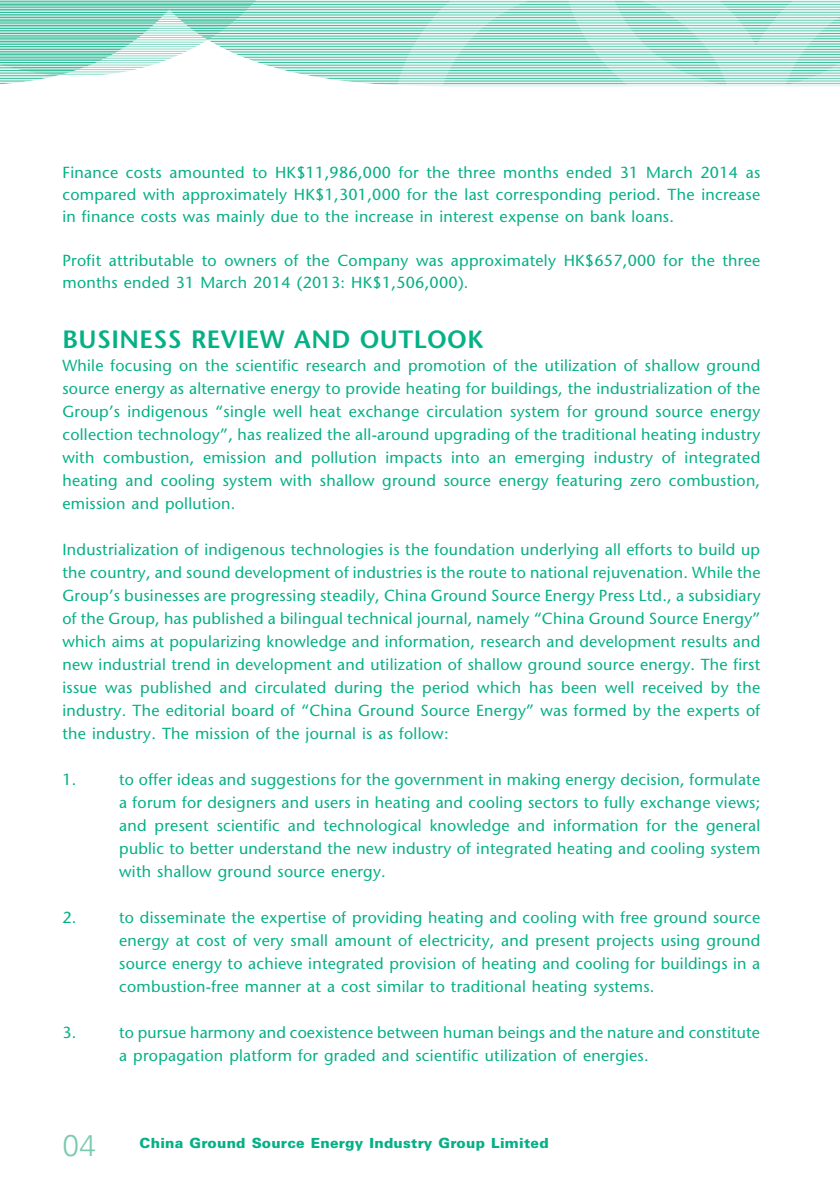
<style>
.page{position:relative;width:840px;height:1191px;background:#fff}
.page>*{position:absolute;margin:0;border:0;box-sizing:border-box;transform-origin:0 0}
.t1{font:300 30px "Univers LT Std";color:#7acab0}
.t2{font:600 25px "Stone Sans Std";letter-spacing:.015em;color:#05b085}
.t3{font:500 16px/23px "Stone Sans Std";letter-spacing:.015em;color:#05b085;text-align:justify}
.t4{font:900 14px "Univers LT Std";letter-spacing:.015em;color:#05b085}
</style>
<div class="page">
<svg style="left:0;top:0;width:396px;height:83px;background:#c1eae0"></svg>
<hr style="left:0;top:1px;width:839px;height:1px;background:#36bd99">
<hr style="left:0;top:4px;width:839px;height:1px;background:#36bd99">
<hr style="left:0;top:7px;width:839px;height:1px;background:#36bd99">
<hr style="left:0;top:9px;width:839px;height:1px;background:#36bd99">
<hr style="left:0;top:12px;width:839px;height:1px;background:#36bd99">
<hr style="left:0;top:15px;width:839px;height:1px;background:#36bd99">
<hr style="left:0;top:17px;width:839px;height:1px;background:#36bd99">
<hr style="left:0;top:20px;width:839px;height:1px;background:#36bd99">
<hr style="left:0;top:23px;width:839px;height:1px;background:#36bd99">
<hr style="left:0;top:25px;width:839px;height:1px;background:#36bd99">
<hr style="left:0;top:28px;width:839px;height:1px;background:#36bd99">
<hr style="left:0;top:30px;width:839px;height:1px;background:#36bd99">
<hr style="left:0;top:33px;width:839px;height:1px;background:#36bd99">
<hr style="left:0;top:36px;width:839px;height:1px;background:#36bd99">
<hr style="left:0;top:38px;width:839px;height:1px;background:#36bd99">
<hr style="left:0;top:41px;width:839px;height:1px;background:#36bd99">
<hr style="left:0;top:44px;width:839px;height:1px;background:#36bd99">
<hr style="left:0;top:46px;width:839px;height:1px;background:#36bd99">
<hr style="left:0;top:49px;width:839px;height:1px;background:#36bd99">
<hr style="left:0;top:52px;width:839px;height:1px;background:#36bd99">
<hr style="left:0;top:54px;width:839px;height:1px;background:#36bd99">
<hr style="left:0;top:57px;width:839px;height:1px;background:#36bd99">
<hr style="left:0;top:60px;width:839px;height:1px;background:#36bd99">
<hr style="left:0;top:62px;width:839px;height:1px;background:#36bd99">
<hr style="left:0;top:65px;width:839px;height:1px;background:#36bd99">
<hr style="left:0;top:67px;width:839px;height:1px;background:#36bd99">
<hr style="left:0;top:70px;width:839px;height:1px;background:#36bd99">
<hr style="left:0;top:73px;width:839px;height:1px;background:#36bd99">
<hr style="left:0;top:75px;width:839px;height:1px;background:#36bd99">
<hr style="left:0;top:78px;width:839px;height:1px;background:#36bd99">
<hr style="left:0;top:81px;width:839px;height:1px;background:#36bd99">
<hr style="left:0;top:83px;width:839px;height:1px;background:#36bd99">
<hr style="left:0;top:86px;width:839px;height:1px;background:#36bd99">
<svg style="left:6px;top:10px;width:367px;height:74px"></svg>
<hr style="left:0;top:1px;width:273px;height:1px;background:#05b085">
<hr style="left:0;top:3px;width:273px;height:1px;background:#05b085">
<hr style="left:0;top:5px;width:273px;height:1px;background:#05b085">
<hr style="left:0;top:7px;width:273px;height:1px;background:#05b085">
<hr style="left:0;top:10px;width:273px;height:1px;background:#05b085">
<hr style="left:0;top:12px;width:273px;height:1px;background:#05b085">
<hr style="left:0;top:14px;width:273px;height:1px;background:#05b085">
<hr style="left:0;top:17px;width:273px;height:1px;background:#05b085">
<hr style="left:0;top:19px;width:273px;height:1px;background:#05b085">
<hr style="left:0;top:21px;width:273px;height:1px;background:#05b085">
<hr style="left:0;top:24px;width:273px;height:1px;background:#05b085">
<hr style="left:0;top:26px;width:273px;height:1px;background:#05b085">
<hr style="left:0;top:28px;width:273px;height:1px;background:#05b085">
<hr style="left:0;top:30px;width:273px;height:1px;background:#05b085">
<hr style="left:0;top:33px;width:273px;height:1px;background:#05b085">
<hr style="left:0;top:35px;width:273px;height:1px;background:#05b085">
<hr style="left:0;top:37px;width:273px;height:1px;background:#05b085">
<hr style="left:0;top:40px;width:273px;height:1px;background:#05b085">
<hr style="left:0;top:42px;width:273px;height:1px;background:#05b085">
<hr style="left:0;top:44px;width:273px;height:1px;background:#05b085">
<hr style="left:0;top:46px;width:273px;height:1px;background:#05b085">
<hr style="left:0;top:49px;width:273px;height:1px;background:#05b085">
<hr style="left:0;top:51px;width:273px;height:1px;background:#05b085">
<hr style="left:0;top:53px;width:273px;height:1px;background:#05b085">
<hr style="left:0;top:56px;width:273px;height:1px;background:#05b085">
<hr style="left:0;top:58px;width:273px;height:1px;background:#05b085">
<hr style="left:0;top:60px;width:273px;height:1px;background:#05b085">
<hr style="left:0;top:62px;width:273px;height:1px;background:#05b085">
<hr style="left:0;top:65px;width:273px;height:1px;background:#05b085">
<hr style="left:0;top:67px;width:273px;height:1px;background:#05b085">
<hr style="left:0;top:69px;width:273px;height:1px;background:#05b085">
<hr style="left:0;top:72px;width:273px;height:1px;background:#05b085">
<hr style="left:0;top:74px;width:273px;height:1px;background:#05b085">
<hr style="left:0;top:76px;width:273px;height:1px;background:#05b085">
<svg style="left:396px;top:0;width:444px;height:87px;background:#b2e5d8"></svg>
<p class="t3" style="left:62px;top:161px;width:699px;line-height:22px">Finance costs amounted to HK$11,986,000 for the three months ended 31 March 2014 as compared with approximately HK$1,301,000 for the last corresponding period. The increase in finance costs was mainly due to the increase in interest expense on bank loans.</p>
<p class="t3" style="left:62px;top:249px;width:699px;line-height:22px">Profit attributable to owners of the Company was approximately HK$657,000 for the three months ended 31 March 2014 (2013: HK$1,506,000).</p>
<h2 class="t2" style="left:62px;top:324px;width:50px">BUSINESS</h2>
<h2 class="t2" style="left:191px;top:324px;width:63px">REVIEW</h2>
<h2 class="t2" style="left:294px;top:324px;width:20px">AND</h2>
<h2 class="t2" style="left:359px;top:324px;width:87px">OUTLOOK</h2>
<p class="t3" style="left:62px;top:354px;width:699px">While focusing on the scientific research and promotion of the utilization of shallow ground source energy as alternative energy to provide heating for buildings, the industrialization of the Group’s indigenous “single well heat exchange circulation system for ground source energy collection technology”, has realized the all-around upgrading of the traditional heating industry with combustion, emission and pollution impacts into an emerging industry of integrated heating and cooling system with shallow ground source energy featuring zero combustion, emission and pollution.</p>
<p class="t3" style="left:62px;top:538px;width:699px">Industrialization of indigenous technologies is the foundation underlying all efforts to build up the country, and sound development of industries is the route to national rejuvenation. While the Group’s businesses are progressing steadily, China Ground Source Energy Press Ltd., a subsidiary of the Group, has published a bilingual technical journal, namely “China Ground Source Energy” which aims at popularizing knowledge and information, research and development results and new industrial trend in development and utilization of shallow ground source energy. The first issue was published and circulated during the period which has been well received by the industry. The editorial board of “China Ground Source Energy” was formed by the experts of the industry. The mission of the journal is as follow:</p>
<p class="t3" style="left:62px;top:768px;width:16px">1.</p>
<p class="t3" style="left:119px;top:768px;width:642px">to offer ideas and suggestions for the government in making energy decision, formulate a forum for designers and users in heating and cooling sectors to fully exchange views; and present scientific and technological knowledge and information for the general public to better understand the new industry of integrated heating and cooling system with shallow ground source energy.</p>
<p class="t3" style="left:62px;top:906px;width:16px">2.</p>
<p class="t3" style="left:119px;top:906px;width:642px">to disseminate the expertise of providing heating and cooling with free ground source energy at cost of very small amount of electricity, and present projects using ground source energy to achieve integrated provision of heating and cooling for buildings in a combustion-free manner at a cost similar to traditional heating systems.</p>
<p class="t3" style="left:62px;top:1020px;width:16px">3.</p>
<p class="t3" style="left:119px;top:1020px;width:642px">to pursue harmony and coexistence between human beings and the nature and constitute a propagation platform for graded and scientific utilization of energies.</p>
<h1 class="t1" style="left:62px;top:1127px;width:35px">04</h1>
<p class="t4" style="left:139px;top:1134px;width:410px">China Ground Source Energy Industry Group Limited</p>
</div>
